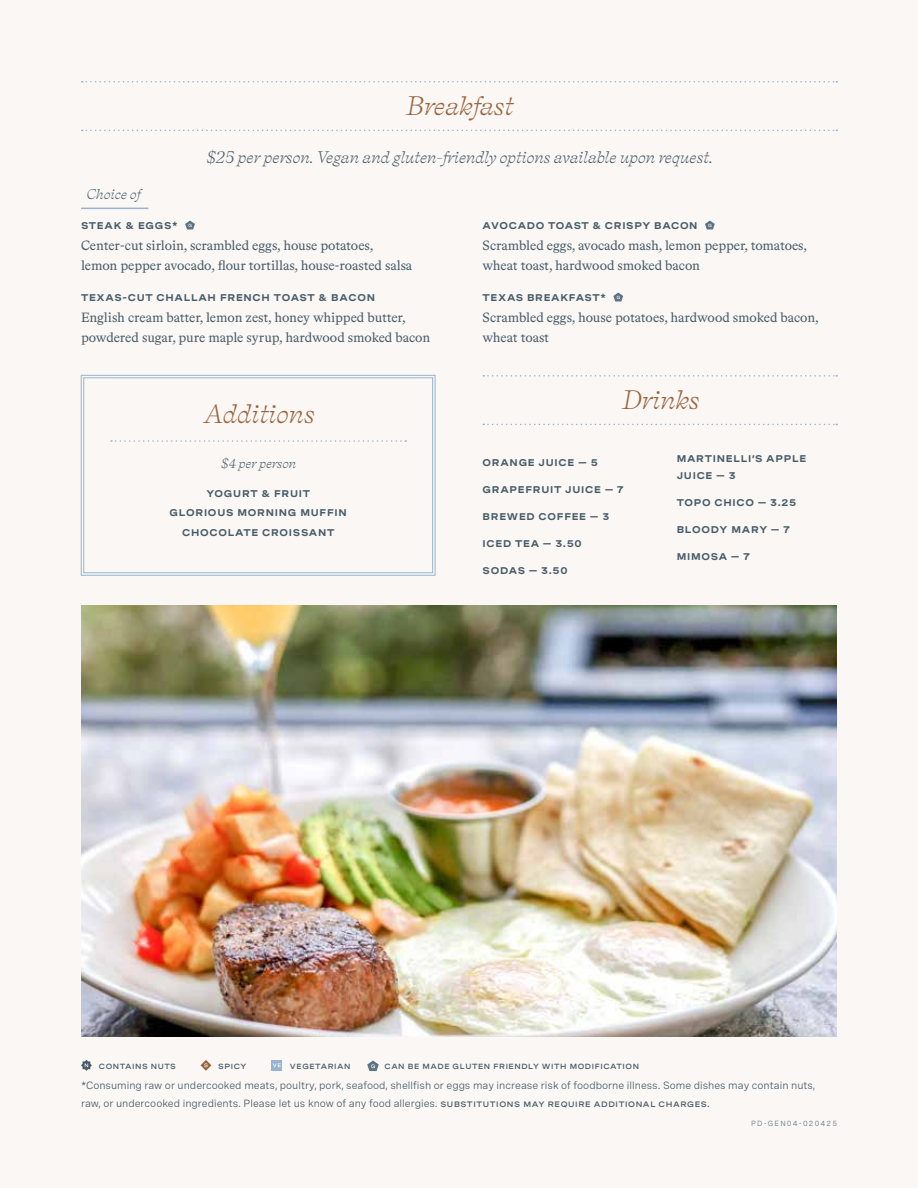
<style>
.page{position:relative;width:918px;height:1188px;background:#faf7f5}
.page>*{position:absolute;margin:0;border:0;box-sizing:border-box;transform-origin:0 0}
.t1{font:italic 24px "Self Modern";color:#9b643d}
.t2{font:italic 15px "Self Modern";color:#475b68}
.t3{font:13.5px/20.2px "Bradford LL";color:#475b68}
.t4{font:italic 12.75px "Self Modern";letter-spacing:.01em;color:#475b68}
.t5{font:italic 12px "Self Modern";color:#475b68}
.t6{font:10.5px/18px "Spezia";color:#475b68}
.t7{font:700 9.75px/19.5px "Spezia Extended";letter-spacing:.075em;color:#475b68}
.t8{font:600 7.5px "Spezia Extended";letter-spacing:.075em;color:#475b68}
.t9{font:7.5px "Spezia";letter-spacing:.16em;color:#5e7585}
.s1{font-family:"Spezia Extended";font-weight:600;font-size:7.8px}
</style>
<div class="page">
<svg style="left:185px;top:221px;width:10px;height:8px"></svg>
<svg style="left:705px;top:221px;width:10px;height:8px"></svg>
<svg style="left:613px;top:293px;width:10px;height:8px"></svg>
<svg style="left:82px;top:81px;width:755px;height:1px"></svg>
<svg style="left:483px;top:375px;width:354px;height:2px"></svg>
<svg style="left:81px;top:375px;width:355px;height:201px"></svg>
<div style="left:83px;top:378px;width:350px;height:195px;border:1px solid #96b4d1"></div>
<div style="left:271px;top:1060px;width:11px;height:11px;background:#96b4d1"></div>
<svg style="left:273px;top:1063px;width:8px;height:4px"></svg>
<svg style="left:201px;top:1060px;width:10px;height:11px"></svg>
<svg style="left:81px;top:1060px;width:11px;height:11px"></svg>
<svg style="left:82px;top:130px;width:755px;height:1px"></svg>
<svg style="left:483px;top:424px;width:354px;height:1px"></svg>
<svg style="left:111px;top:440px;width:295px;height:2px"></svg>
<hr style="left:81px;top:208px;width:67px;height:1px;background:#96b4d1">
<img style="left:81px;top:606px;width:756px;height:431px">
<svg style="left:367px;top:1061px;width:12px;height:10px"></svg>
<h1 class="t1" style="left:405px;top:87px;width:109px">Breakfast</h1>
<p class="t4" style="left:86px;top:184px;width:55px">Choice of</p>
<p class="t2" style="left:206px;top:146px;width:508px">$25 per person. Vegan and gluten-friendly options available upon request.</p>
<p class="t7" style="left:81px;top:216px;width:98px">STEAK &amp; EGGS*</p>
<p class="t3" style="left:81px;top:234px;width:333px">Center-cut sirloin, scrambled eggs, house potatoes, lemon pepper avocado, flour tortillas, house-roasted salsa</p>
<p class="t7" style="left:81px;top:288px;width:296px">TEXAS-CUT CHALLAH FRENCH TOAST &amp; BACON</p>
<p class="t3" style="left:81px;top:306px;width:351px">English cream batter, lemon zest, honey whipped butter, powdered sugar, pure maple syrup, hardwood smoked bacon</p>
<h1 class="t1" style="left:203px;top:395px;width:113px">Additions</h1>
<p class="t5" style="left:221px;top:453px;width:77px">$4 per person</p>
<p class="t7" style="left:170px;top:484px;width:179px;text-align:center">YOGURT &amp; FRUIT<br>GLORIOUS MORNING MUFFIN<br>CHOCOLATE CROISSANT</p>
<p class="t7" style="left:483px;top:216px;width:217px">AVOCADO TOAST &amp; CRISPY BACON</p>
<p class="t3" style="left:483px;top:234px;width:326px">Scrambled eggs, avocado mash, lemon pepper, tomatoes, wheat toast, hardwood smoked bacon</p>
<p class="t7" style="left:483px;top:288px;width:125px">TEXAS BREAKFAST*</p>
<p class="t3" style="left:483px;top:306px;width:338px">Scrambled eggs, house potatoes, hardwood smoked bacon, wheat toast</p>
<h1 class="t1" style="left:621px;top:381px;width:79px">Drinks</h1>
<p class="t7" style="left:483px;top:452px;width:117px">ORANGE JUICE — 5</p>
<p class="t7" style="left:483px;top:479px;width:142px">GRAPEFRUIT JUICE — 7</p>
<p class="t7" style="left:483px;top:506px;width:128px">BREWED COFFEE — 3</p>
<p class="t7" style="left:483px;top:533px;width:101px">ICED TEA — 3.50</p>
<p class="t7" style="left:483px;top:560px;width:87px">SODAS — 3.50</p>
<p class="t7" style="left:677px;top:450px;width:131px;line-height:16.5px">MARTINELLI’S APPLE<br>JUICE — 3</p>
<p class="t7" style="left:677px;top:492px;width:121px">TOPO CHICO — 3.25</p>
<p class="t7" style="left:677px;top:519px;width:115px">BLOODY MARY — 7</p>
<p class="t7" style="left:677px;top:546px;width:74px">MIMOSA — 7</p>
<p class="t8" style="left:99px;top:1061px;width:79px">CONTAINS NUTS</p>
<p class="t8" style="left:218px;top:1061px;width:30px">SPICY</p>
<p class="t8" style="left:290px;top:1061px;width:62px">VEGETARIAN</p>
<p class="t8" style="left:384px;top:1061px;width:256px">CAN BE MADE GLUTEN FRIENDLY WITH MODIFICATION</p>
<p class="t6" style="left:81px;top:1076px;width:736px">*Consuming raw or undercooked meats, poultry, pork, seafood, shellfish or eggs may increase risk of foodborne illness. Some dishes may contain nuts, raw, or undercooked ingredients. Please let us know of any food allergies. <span class="s1">SUBSTITUTIONS MAY REQUIRE ADDITIONAL CHARGES.</span></p>
<p class="t9" style="left:751px;top:1118px;width:87px">PD-GEN04-020425</p>
</div>
